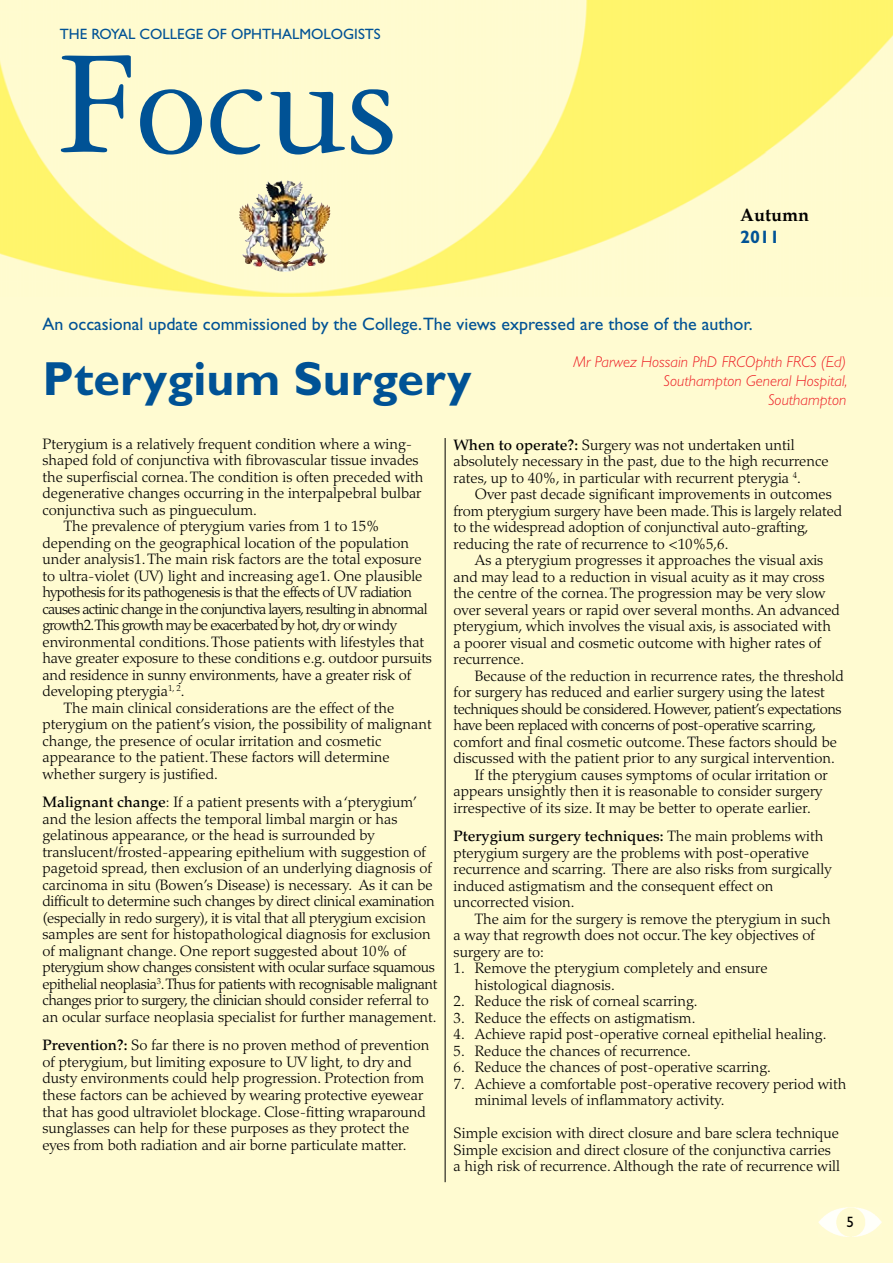
<style>
.page{position:relative;width:893px;height:1263px;background:#fffbd1}
.page>*{position:absolute;margin:0;border:0;box-sizing:border-box;transform-origin:0 0}
.t1{font:157.5px "Garamond Three";color:#005295}
.t2{font:700 48px "Gill Sans";color:#005295}
.t3{font:18px "Gill Sans";color:#005295}
.t4{font:700 18px "Palatino";color:#000}
.t5{font:700 18px "Gill Sans";color:#005295}
.t6{font:italic 300 15.75px/18.9px "Gill Sans";color:#ed1e25;text-align:right}
.t7{font:300 15px/16.5px "Palatino";color:#000}
.t8{font:300 15px "Palatino";letter-spacing:-.05em;color:#000}
.t9{font:300 15px "Palatino";letter-spacing:-.03em;color:#000}
.t10{font:300 15px "Palatino";letter-spacing:-.04em;color:#000}
.t11{font:15px "Gill Sans";color:#005295}
.t12{font:15px "Gill Sans";color:#000}
.s1{font-weight:500}
</style>
<div class="page">
<img style="left:0;top:0;width:893px;height:296px">
<img style="left:251px;top:180px;width:36px;height:32px">
<img style="left:819px;top:1208px;width:62px;height:29px">
<hr style="left:445px;top:438px;width:1px;height:744px;background:#000">
<p class="t11" style="left:60px;top:26px;width:323px">THE ROYAL COLLEGE OF OPHTHALMOLOGISTS</p>
<h1 class="t1" style="left:57px;top:19px;width:343px">Focus</h1>
<p class="t4" style="left:740px;top:200px;width:70px">Autumn</p>
<p class="t5" style="left:740px;top:226px;width:41px">2011</p>
<p class="t3" style="left:43px;top:313px;width:712px">An occasional update commissioned by the College.The views expressed are those of the author.</p>
<p class="t6" style="left:574px;top:353px;width:275px">Mr Parwez Hossain PhD FRCOphth FRCS (Ed)<br>Southampton General Hospital,<br>Southampton</p>
<h2 class="t2" style="left:43px;top:350px;width:430px">Pterygium Surgery</h2>
<p class="t7" style="left:454px;top:436px;width:377px"><span class="s1">When to operate?:</span> Surgery was not undertaken until absolutely necessary in the past, due to the high recurrence rates, up to 40%, in particular with recurrent pterygia <sup>4</sup>.</p>
<p class="t7" style="left:454px;top:486px;width:390px;text-indent:21px">Over past decade significant improvements in outcomes from pterygium surgery have been made. This is largely related to the widespread adoption of conjunctival auto-grafting, reducing the rate of recurrence to &lt;10%5,6.</p>
<p class="t7" style="left:454px;top:552px;width:388px;text-indent:21px">As a pterygium progresses it approaches the visual axis and may lead to a reduction in visual acuity as it may cross the centre of the cornea. The progression may be very slow over several years or rapid over several months. An advanced pterygium, which involves the visual axis, is associated with a poorer visual and cosmetic outcome with higher rates of recurrence.</p>
<p class="t7" style="left:475px;top:667px;width:370px">Because of the reduction in recurrence rates, the threshold</p>
<p class="t7" style="left:454px;top:684px;width:373px">for surgery has reduced and earlier surgery using the latest</p>
<p class="t9" style="left:454px;top:700px;width:390px">techniques should be considered. However, patient’s expectations</p>
<p class="t9" style="left:454px;top:716px;width:364px">have been replaced with concerns of post-operative scarring,</p>
<p class="t7" style="left:454px;top:733px;width:385px">comfort and final cosmetic outcome. These factors should be</p>
<p class="t7" style="left:454px;top:750px;width:383px">discussed with the patient prior to any surgical intervention.</p>
<p class="t7" style="left:475px;top:766px;width:354px">If the pterygium causes symptoms of ocular irritation or</p>
<p class="t7" style="left:454px;top:783px;width:370px">appears unsightly then it is reasonable to consider surgery</p>
<p class="t7" style="left:454px;top:799px;width:359px">irrespective of its size. It may be better to operate earlier.</p>
<p class="t7" style="left:454px;top:828px;width:380px"><span class="s1">Pterygium surgery techniques:</span> The main problems with pterygium surgery are the problems with post-operative recurrence and scarring. There are also risks from surgically induced astigmatism and the consequent effect on uncorrected vision.</p>
<p class="t7" style="left:454px;top:910px;width:379px;text-indent:21px">The aim for the surgery is remove the pterygium in such a way that regrowth does not occur. The key objectives of surgery are to:</p>
<p class="t7" style="left:475px;top:960px;width:294px;text-indent:-21px">1. Remove the pterygium completely and ensure histological diagnosis.</p>
<p class="t7" style="left:454px;top:993px;width:246px">2. Reduce the risk of corneal scarring.</p>
<p class="t7" style="left:454px;top:1009px;width:243px">3. Reduce the effects on astigmatism.</p>
<p class="t7" style="left:454px;top:1026px;width:374px">4. Achieve rapid post-operative corneal epithelial healing.</p>
<p class="t7" style="left:454px;top:1042px;width:239px">5. Reduce the chances of recurrence.</p>
<p class="t7" style="left:454px;top:1059px;width:319px">6. Reduce the chances of post-operative scarring.</p>
<p class="t7" style="left:475px;top:1075px;width:373px;text-indent:-21px">7. Achieve a comfortable post-operative recovery period with minimal levels of inflammatory activity.</p>
<p class="t7" style="left:454px;top:1125px;width:388px">Simple excision with direct closure and bare sclera technique<br>Simple excision and direct closure of the conjunctiva carries a high risk of recurrence. Although the rate of recurrence will</p>
<p class="t7" style="left:43px;top:436px;width:371px">Pterygium is a relatively frequent condition where a wing-</p>
<p class="t7" style="left:43px;top:452px;width:378px">shaped fold of conjunctiva with fibrovascular tissue invades</p>
<p class="t7" style="left:43px;top:469px;width:383px">the superfiscial cornea. The condition is often preceded with</p>
<p class="t7" style="left:43px;top:485px;width:381px">degenerative changes occurring in the interpalpebral bulbar</p>
<p class="t7" style="left:43px;top:502px;width:216px">conjunctiva such as pingueculum.</p>
<p class="t7" style="left:64px;top:518px;width:317px">The prevalence of pterygium varies from 1 to 15%</p>
<p class="t7" style="left:43px;top:535px;width:368px">depending on the geographical location of the population</p>
<p class="t7" style="left:43px;top:551px;width:380px">under analysis1. The main risk factors are the total exposure</p>
<p class="t7" style="left:43px;top:568px;width:381px">to ultra-violet (UV) light and increasing age1. One plausible</p>
<p class="t10" style="left:43px;top:584px;width:371px">hypothesis for its pathogenesis is that the effects of UV radiation</p>
<p class="t8" style="left:43px;top:600px;width:387px">causes actinic change in the conjunctiva layers, resulting in abnormal</p>
<p class="t8" style="left:43px;top:617px;width:356px">growth2. This growth may be exacerbated by hot, dry or windy</p>
<p class="t7" style="left:43px;top:634px;width:383px">environmental conditions. Those patients with lifestyles that</p>
<p class="t7" style="left:43px;top:650px;width:391px">have greater exposure to these conditions e.g. outdoor pursuits</p>
<p class="t7" style="left:43px;top:667px;width:370px">and residence in sunny environments, have a greater risk of</p>
<p class="t7" style="left:43px;top:683px;width:144px">developing pterygia<sup>1,</sup> <sup>2</sup>.</p>
<p class="t7" style="left:64px;top:700px;width:332px">The main clinical considerations are the effect of the</p>
<p class="t7" style="left:43px;top:716px;width:391px">pterygium on the patient’s vision, the possibility of malignant</p>
<p class="t7" style="left:43px;top:733px;width:340px">change, the presence of ocular irritation and cosmetic</p>
<p class="t7" style="left:43px;top:749px;width:349px">appearance to the patient. These factors will determine</p>
<p class="t7" style="left:43px;top:766px;width:177px">whether surgery is justified.</p>
<p class="t7" style="left:43px;top:794px;width:396px"><span class="s1">Malignant change</span>: If a patient presents with a ‘pterygium’ and the lesion affects the temporal limbal margin or has gelatinous appearance, or the head is surrounded by translucent/frosted-appearing epithelium with suggestion of pagetoid spread, then exclusion of an underlying diagnosis of carcinoma in situ (Bowen’s Disease) is necessary. As it can be difficult to determine such changes by direct clinical examination (especially in redo surgery), it is vital that all pterygium excision samples are sent for histopathological diagnosis for exclusion of malignant change. One report suggested about 10% of pterygium show changes consistent with ocular surface squamous epithelial neoplasia<sup>3</sup>. Thus for patients with recognisable malignant changes prior to surgery, the clinician should consider referral to an ocular surface neoplasia specialist for further management.</p>
<p class="t7" style="left:43px;top:1037px;width:388px"><span class="s1">Prevention?:</span> So far there is no proven method of prevention of pterygium, but limiting exposure to UV light, to dry and dusty environments could help progression. Protection from these factors can be achieved by wearing protective eyewear that has good ultraviolet blockage. Close-fitting wraparound sunglasses can help for these purposes as they protect the eyes from both radiation and air borne particulate matter.</p>
<p class="t12" style="left:846px;top:1213px;width:9px">5</p>
</div>
